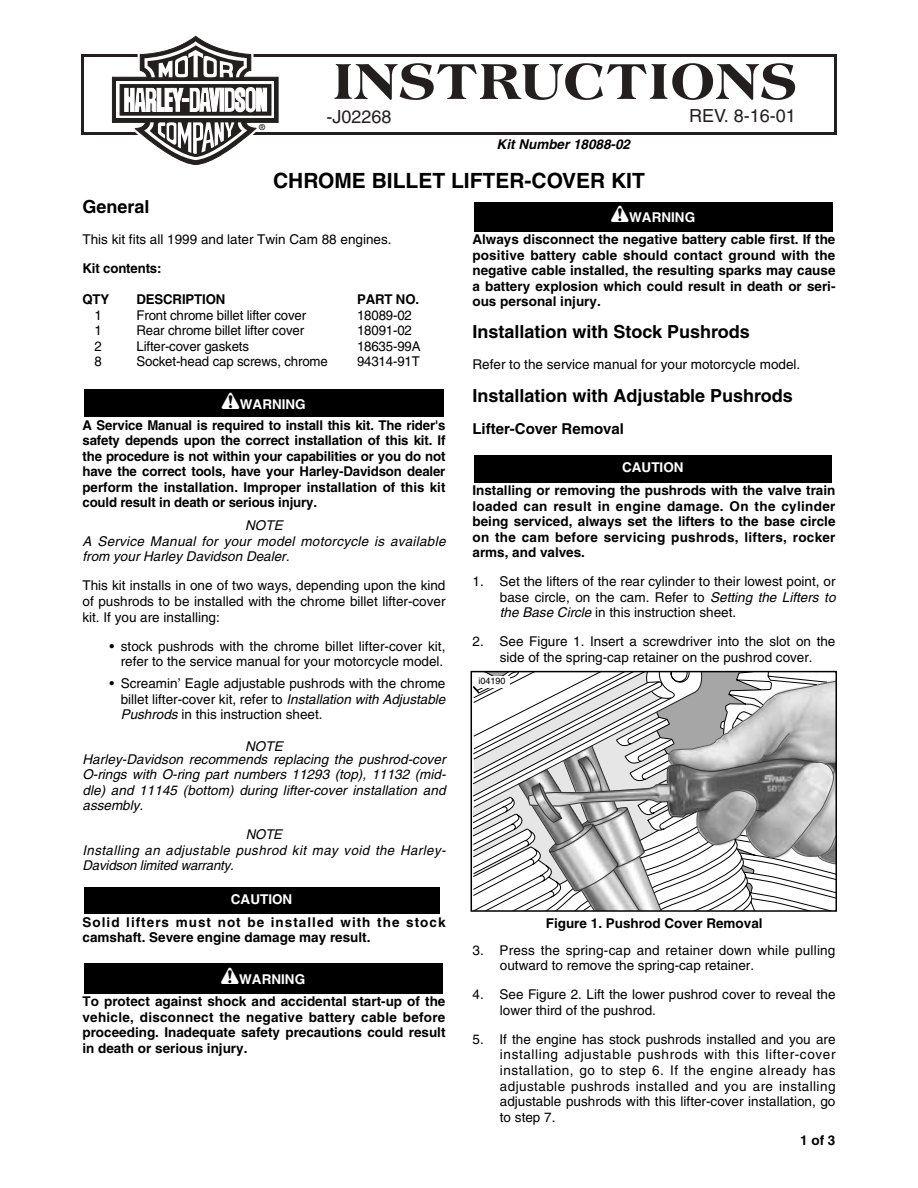
<style>
.page{position:relative;width:918px;height:1188px;background:#fff}
.page>*{position:absolute;margin:0;border:0;box-sizing:border-box;transform-origin:0 0}
.t1{font:800 54px "Americana";letter-spacing:.015em;color:#231f1f}
.t2{font:700 21px "Helvetica";color:#000}
.t3{font:700 18px "Helvetica";color:#000}
.t4{font:18px "Helvetica";color:#231f1f}
.t5{font:700 15px "Helvetica";color:#000}
.t6{font:13.5px/15.6px "Helvetica";color:#000;text-align:justify}
.t7{font:700 13.5px/15.5px "Helvetica";color:#000;text-align:justify}
.t8{font:italic 13.5px/15.6px "Helvetica";letter-spacing:.005em;color:#000}
.t9{font:700 13.5px/15.6px "Helvetica";letter-spacing:.075em;color:#000}
.t10{font:italic 13.5px/15.5px "Helvetica";letter-spacing:.035em;color:#000}
.t11{font:700 13.5px "Helvetica";color:#fff}
.t12{font:italic 700 13.5px "Helvetica";color:#000}
.t13{font:9px "Helvetica";color:#000}
.t14{font:8.1px "Helvetica";color:#000}
.s1{font-family:"Harley Type";font-weight:400;font-size:21px}
.s2{font-style:italic}
</style>
<div class="page">
<div style="left:81px;top:54px;width:756px;height:81px;border:3px solid #231f1f"></div>
<div style="left:474px;top:455px;width:358px;height:27px;background:#000"></div>
<div style="left:474px;top:202px;width:358px;height:29px;background:#000"></div>
<div style="left:84px;top:963px;width:358px;height:31px;background:#000"></div>
<div style="left:84px;top:887px;width:355px;height:27px;background:#000"></div>
<div style="left:84px;top:389px;width:359px;height:28px;background:#000"></div>
<svg style="left:111px;top:35px;width:168px;height:130px"></svg>
<svg style="left:474px;top:674px;width:360px;height:235px"></svg>
<div style="left:471px;top:671px;width:366px;height:241px;border:2px solid #000"></div>
<div style="left:477px;top:676px;width:33px;height:12px;background:#fff"></div>
<p class="t14" style="left:259px;top:124px;width:7px">®</p>
<h1 class="t1" style="left:333px;top:60px;width:465px">INSTRUCTIONS</h1>
<h3 class="t4" style="left:327px;top:110px;width:67px">-J02268</h3>
<h3 class="t4" style="left:689px;top:109px;width:108px">REV. 8-16-01</h3>
<p class="t12" style="left:497px;top:139px;width:135px">Kit Number 18088-02</p>
<h2 class="t2" style="left:273px;top:173px;width:373px">CHROME BILLET LIFTER-COVER KIT</h2>
<h3 class="t3" style="left:82px;top:200px;width:69px">General</h3>
<p class="t6" style="left:82px;top:233px;width:311px">This kit fits all 1999 and later Twin Cam 88 engines.</p>
<p class="t7" style="left:82px;top:262px;width:81px">Kit contents:</p>
<p class="t7" style="left:82px;top:293px;width:28px">QTY</p>
<p class="t7" style="left:137px;top:293px;width:90px">DESCRIPTION</p>
<p class="t7" style="left:357px;top:293px;width:64px">PART NO.</p>
<p class="t6" style="left:94px;top:309px;width:9px">1</p>
<p class="t6" style="left:136px;top:309px;width:171px">Front chrome billet lifter cover</p>
<p class="t6" style="left:357px;top:309px;width:56px">18089-02</p>
<p class="t6" style="left:94px;top:324px;width:9px">1</p>
<p class="t6" style="left:136px;top:324px;width:169px">Rear chrome billet lifter cover</p>
<p class="t6" style="left:357px;top:324px;width:56px">18091-02</p>
<p class="t6" style="left:94px;top:340px;width:9px">2</p>
<p class="t6" style="left:136px;top:340px;width:114px">Lifter-cover gaskets</p>
<p class="t6" style="left:357px;top:340px;width:65px">18635-99A</p>
<p class="t6" style="left:94px;top:355px;width:9px">8</p>
<p class="t6" style="left:136px;top:355px;width:193px">Socket-head cap screws, chrome</p>
<p class="t6" style="left:357px;top:355px;width:64px">94314-91T</p>
<p class="t11" style="left:222px;top:399px;width:86px"><span class="s1">1</span>WARNING</p>
<p class="t7" style="left:82px;top:419px;width:364px">A Service Manual is required to install this kit. The rider's safety depends upon the correct installation of this kit. If the procedure is not within your capabilities or you do not have the correct tools, have your Harley-Davidson dealer perform the installation. Improper installation of this kit could result in death or serious injury.</p>
<p class="t8" style="left:82px;top:519px;width:365px;text-indent:163px">NOTE<br>A Service Manual for your model motorcycle is available from your Harley Davidson Dealer.</p>
<p class="t6" style="left:82px;top:579px;width:365px">This kit installs in one of two ways, depending upon the kind of pushrods to be installed with the chrome billet lifter-cover kit. If you are installing:</p>
<p class="t6" style="left:109px;top:639px;width:337px;text-align:right">• stock pushrods with the chrome billet lifter-cover kit, refer to the service manual for your motorcycle model.</p>
<p class="t6" style="left:121px;top:677px;width:326px;text-indent:-11px">• Screamin’ Eagle adjustable pushrods with the chrome billet lifter-cover kit, refer to <span class="s2">Installation with Adjustable Pushrods</span> in this instruction sheet.</p>
<p class="t8" style="left:82px;top:741px;width:365px;line-height:12.5px;text-align:center">NOTE<br>Harley-Davidson recommends replacing the pushrod-cover</p>
<p class="t8" style="left:82px;top:768px;width:365px;text-align:justify">O-rings with O-ring part numbers 11293 (top), 11132 (mid&shy;dle) and 11145 (bottom) during lifter-cover installation and assembly.</p>
<p class="t10" style="left:83px;top:828px;width:365px;text-indent:163px">NOTE<br>Installing an adjustable pushrod kit may void the Harley-<br>Davidson limited warranty.</p>
<p class="t11" style="left:231px;top:894px;width:63px">CAUTION</p>
<p class="t9" style="left:82px;top:915px;width:365px">Solid lifters must not be installed with the stock camshaft. Severe engine damage may result.</p>
<p class="t11" style="left:221px;top:975px;width:86px"><span class="s1">1</span>WARNING</p>
<p class="t7" style="left:82px;top:995px;width:365px">To protect against shock and accidental start-up of the vehicle, disconnect the negative battery cable before proceeding. Inadequate safety precautions could result in death or serious injury.</p>
<p class="t11" style="left:611px;top:213px;width:86px"><span class="s1">1</span>WARNING</p>
<p class="t7" style="left:473px;top:233px;width:365px">Always disconnect the negative battery cable first. If the positive battery cable should contact ground with the negative cable installed, the resulting sparks may cause a battery explosion which could result in death or seri&shy;ous personal injury.</p>
<h3 class="t3" style="left:472px;top:325px;width:279px">Installation with Stock Pushrods</h3>
<p class="t6" style="left:472px;top:358px;width:329px">Refer to the service manual for your motorcycle model.</p>
<h3 class="t3" style="left:472px;top:389px;width:322px">Installation with Adjustable Pushrods</h3>
<p class="t5" style="left:472px;top:423px;width:153px">Lifter-Cover Removal</p>
<p class="t11" style="left:622px;top:463px;width:63px">CAUTION</p>
<p class="t7" style="left:472px;top:484px;width:365px">Installing or removing the pushrods with the valve train loaded can result in engine damage. On the cylinder being serviced, always set the lifters to the base circle on the cam before servicing pushrods, lifters, rocker arms, and valves.</p>
<p class="t6" style="left:500px;top:575px;width:337px;text-indent:-27px">1. Set the lifters of the rear cylinder to their lowest point, or base circle, on the cam. Refer to <span class="s2">Setting the Lifters to the Base Circle</span> in this instruction sheet.</p>
<p class="t6" style="left:472px;top:635px;width:364px;text-align:center">2. See Figure 1. Insert a screwdriver into the slot on the side of the spring-cap retainer on the pushrod cover.</p>
<p class="t13" style="left:479px;top:678px;width:29px">i04190</p>
<p class="t7" style="left:546px;top:917px;width:218px">Figure 1. Pushrod Cover Removal</p>
<p class="t6" style="left:500px;top:944px;width:337px;text-indent:-27px">3. Press the spring-cap and retainer down while pulling outward to remove the spring-cap retainer.</p>
<p class="t6" style="left:500px;top:988px;width:337px;text-indent:-27px">4. See Figure 2. Lift the lower pushrod cover to reveal the lower third of the pushrod.</p>
<p class="t6" style="left:500px;top:1033px;width:337px;text-indent:-27px">5. If the engine has stock pushrods installed and you are installing adjustable pushrods with this lifter-cover installation, go to step 6. If the engine already has adjustable pushrods installed and you are installing adjustable pushrods with this lifter-cover installation, go to step 7.</p>
<p class="t7" style="left:800px;top:1134px;width:37px">1 of 3</p>
</div>
